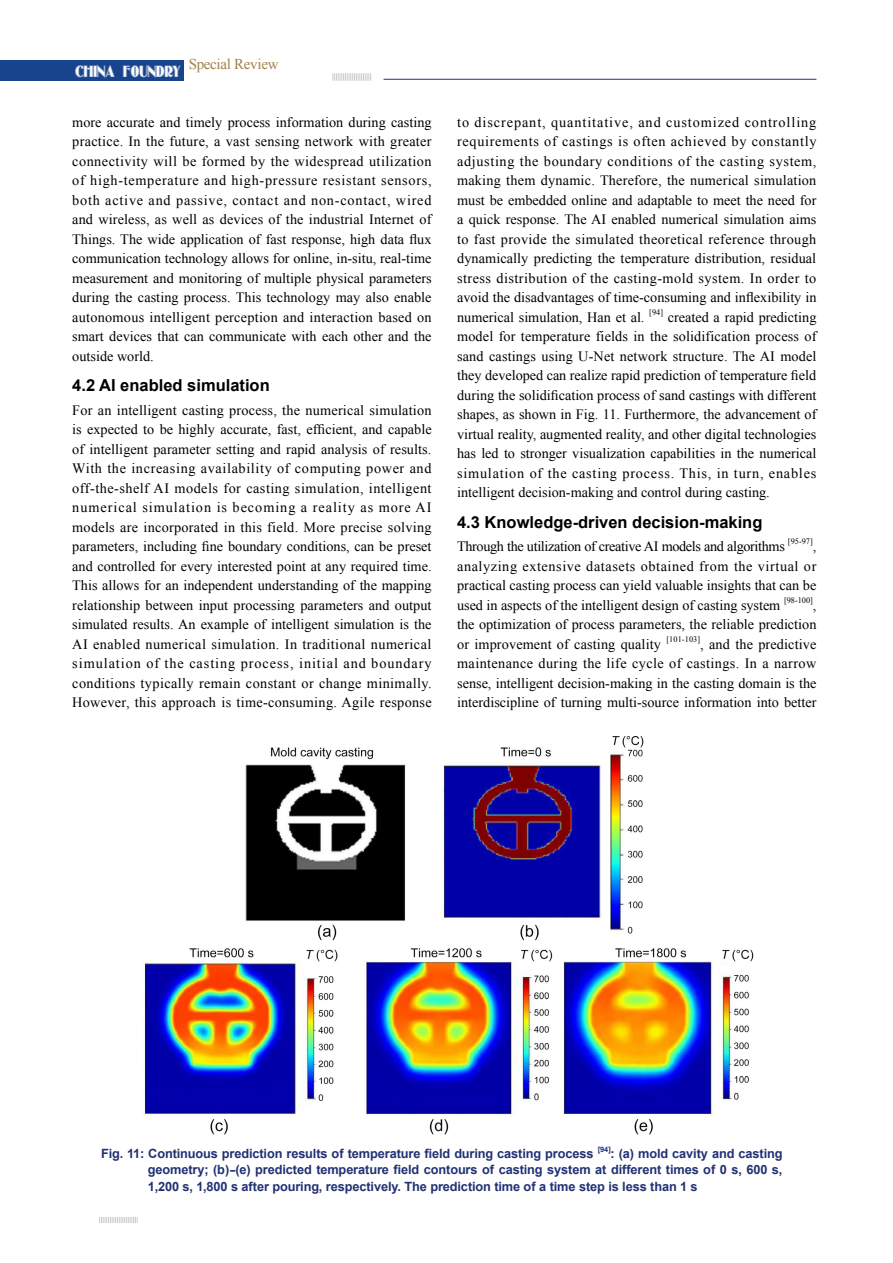
<style>
.page{position:relative;width:893px;height:1263px;background:#fff}
.page>*{position:absolute;margin:0;border:0;box-sizing:border-box;transform-origin:0 0}
.t1{font:700 16.5px "Arial";color:#000}
.t2{font:15.6px "Oldgate Lane Outline";color:#fff}
.t3{font:15px "Times New Roman";letter-spacing:-.02em;color:#9d8447}
.t4{font:14.25px/19.5px "Times New Roman";color:#000;text-align:justify}
.t5{font:14.25px "Times New Roman";letter-spacing:-.025em;color:#000}
.t6{font:700 12.75px/16.4px "Arial";letter-spacing:-.01em;color:#213174;text-align:justify}
.t7{font:8.25px "Times New Roman";color:#000}
.t8{font:700 7.5px "Arial";color:#213174}
</style>
<div class="page">
<svg style="left:99px;top:1217px;width:39px;height:6px"></svg>
<div style="left:0;top:60px;width:184px;height:21px;background:#18448e"></div>
<svg style="left:333px;top:73px;width:38px;height:8px"></svg>
<hr style="left:384px;top:79px;width:432px;height:1px;background:#213174">
<img style="left:144px;top:736px;width:610px;height:399px">
<p class="t2" style="left:75px;top:62px;width:107px">CHINA FOUNDRY</p>
<p class="t3" style="left:189px;top:54px;width:91px">Special Review</p>
<p class="t4" style="left:72px;top:112px;width:361px">more accurate and timely process information during casting practice. In the future, a vast sensing network with greater connectivity will be formed by the widespread utilization of high-temperature and high-pressure resistant sensors, both active and passive, contact and non-contact, wired and wireless, as well as devices of the industrial Internet of Things. The wide application of fast response, high data flux communication technology allows for online, in-situ, real-time measurement and monitoring of multiple physical parameters during the casting process. This technology may also enable autonomous intelligent perception and interaction based on smart devices that can communicate with each other and the outside world.</p>
<p class="t1" style="left:72px;top:374px;width:199px">4.2 AI enabled simulation</p>
<p class="t4" style="left:72px;top:400px;width:361px">For an intelligent casting process, the numerical simulation is expected to be highly accurate, fast, efficient, and capable of intelligent parameter setting and rapid analysis of results.<br>With the increasing availability of computing power and off-the-shelf AI models for casting simulation, intelligent numerical simulation is becoming a reality as more AI models are incorporated in this field. More precise solving parameters, including fine boundary conditions, can be preset and controlled for every interested point at any required time.<br>This allows for an independent understanding of the mapping relationship between input processing parameters and output simulated results. An example of intelligent simulation is the AI enabled numerical simulation. In traditional numerical simulation of the casting process, initial and boundary conditions typically remain constant or change minimally.<br>However, this approach is time-consuming. Agile response</p>
<p class="t4" style="left:457px;top:112px;width:361px">to discrepant, quantitative, and customized controlling requirements of castings is often achieved by constantly adjusting the boundary conditions of the casting system, making them dynamic. Therefore, the numerical simulation must be embedded online and adaptable to meet the need for a quick response. The AI enabled numerical simulation aims to fast provide the simulated theoretical reference through dynamically predicting the temperature distribution, residual stress distribution of the casting-mold system. In order to avoid the disadvantages of time-consuming and inflexibility in numerical simulation, Han et al.</p>
<p class="t7" style="left:649px;top:307px;width:15px">[94]</p>
<p class="t4" style="left:457px;top:307px;width:361px;text-indent:211px">created a rapid predicting model for temperature fields in the solidification process of sand castings using U-Net network structure. The AI model they developed can realize rapid prediction of temperature field during the solidification process of sand castings with different shapes, as shown in Fig. 11. Furthermore, the advancement of virtual reality, augmented reality, and other digital technologies has led to stronger visualization capabilities in the numerical simulation of the casting process. This, in turn, enables intelligent decision-making and control during casting.</p>
<p class="t1" style="left:457px;top:511px;width:307px">4.3 Knowledge-driven decision-making</p>
<p class="t5" style="left:457px;top:537px;width:329px">Through the utilization of creative AI models and algorithms</p>
<p class="t7" style="left:788px;top:536px;width:26px">[95-97]</p>
<p class="t4" style="left:457px;top:536px;width:361px;text-indent:356px">, analyzing extensive datasets obtained from the virtual or practical casting process can yield valuable insights that can be used in aspects of the intelligent design of casting system</p>
<p class="t7" style="left:784px;top:595px;width:30px">[98-100]</p>
<p class="t4" style="left:457px;top:595px;width:361px;text-indent:356px">, the optimization of process parameters, the reliable prediction or improvement of casting quality</p>
<p class="t7" style="left:666px;top:634px;width:35px">[101-103]</p>
<p class="t4" style="left:457px;top:634px;width:361px;text-indent:243px">, and the predictive maintenance during the life cycle of castings. In a narrow sense, intelligent decision-making in the casting domain is the interdiscipline of turning multi-source information into better</p>
<p class="t6" style="left:101px;top:1146px;width:494px">Fig. 11: Continuous prediction results of temperature field during casting process</p>
<p class="t8" style="left:598px;top:1144px;width:15px">[94]</p>
<p class="t6" style="left:148px;top:1146px;width:636px;text-indent:463px">: (a) mold cavity and casting geometry; (b)-(e) predicted temperature field contours of casting system at different times of 0 s, 600 s, 1,200 s, 1,800 s after pouring, respectively. The prediction time of a time step is less than 1 s</p>
</div>
